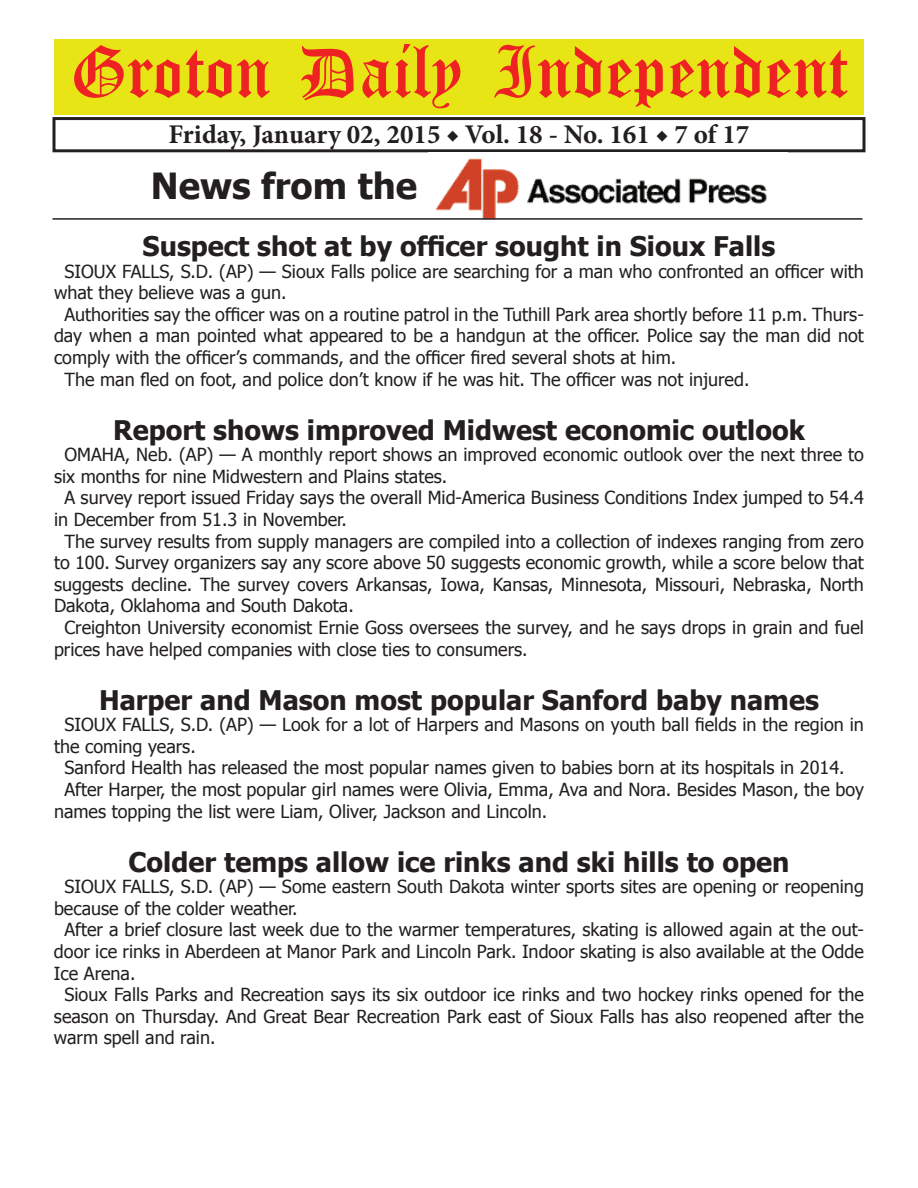
<style>
.page{position:relative;width:918px;height:1188px;background:#fff}
.page>*{position:absolute;margin:0;border:0;box-sizing:border-box;transform-origin:0 0}
.t1{font:54px "Old English Five";color:#ee2123}
.t2{font:700 36px "Tahoma";color:#231f20}
.t3{font:700 27px "Tahoma";color:#231f20}
.t4{font:700 27px "Minion Pro";color:#231f20}
.t5{font:18px "Tahoma";color:#231f20}
</style>
<div class="page">
<div style="left:52px;top:117px;width:814px;height:35px;border:3px solid #231f20"></div>
<div style="left:54px;top:40px;width:810px;height:75px;background:#e7e515"></div>
<img style="left:435px;top:158px;width:332px;height:60px">
<hr style="left:52px;top:218px;width:810px;height:2px;background:#231f20">
<h1 class="t1" style="left:70px;top:47px;width:779px">Groton Daily Independent</h1>
<h3 class="t4" style="left:169px;top:116px;width:582px">Friday, January 02, 2015 ◆ Vol. 18 - No. 161 ◆ 7 of 17</h3>
<h2 class="t2" style="left:151px;top:161px;width:268px">News from the</h2>
<h3 class="t3" style="left:143px;top:227px;width:634px">Suspect shot at by officer sought in Sioux Falls</h3>
<p class="t5" style="left:64px;top:259px;width:801px">SIOUX FALLS, S.D. (AP) — Sioux Falls police are searching for a man who confronted an officer with</p>
<p class="t5" style="left:54px;top:281px;width:234px">what they believe was a gun.</p>
<p class="t5" style="left:64px;top:302px;width:801px">Authorities say the officer was on a routine patrol in the Tuthill Park area shortly before 11 p.m. Thurs-</p>
<p class="t5" style="left:54px;top:324px;width:811px">day when a man pointed what appeared to be a handgun at the officer. Police say the man did not</p>
<p class="t5" style="left:54px;top:345px;width:624px">comply with the officer’s commands, and the officer fired several shots at him.</p>
<p class="t5" style="left:64px;top:367px;width:687px">The man fled on foot, and police don’t know if he was hit. The officer was not injured.</p>
<h3 class="t3" style="left:113px;top:411px;width:693px">Report shows improved Midwest economic outlook</h3>
<p class="t5" style="left:64px;top:443px;width:801px">OMAHA, Neb. (AP) — A monthly report shows an improved economic outlook over the next three to</p>
<p class="t5" style="left:54px;top:464px;width:395px">six months for nine Midwestern and Plains states.</p>
<p class="t5" style="left:64px;top:486px;width:801px">A survey report issued Friday says the overall Mid-America Business Conditions Index jumped to 54.4</p>
<p class="t5" style="left:54px;top:507px;width:294px">in December from 51.3 in November.</p>
<p class="t5" style="left:64px;top:529px;width:801px">The survey results from supply managers are compiled into a collection of indexes ranging from zero</p>
<p class="t5" style="left:54px;top:551px;width:811px">to 100. Survey organizers say any score above 50 suggests economic growth, while a score below that</p>
<p class="t5" style="left:54px;top:572px;width:812px">suggests decline. The survey covers Arkansas, Iowa, Kansas, Minnesota, Missouri, Nebraska, North</p>
<p class="t5" style="left:54px;top:594px;width:301px">Dakota, Oklahoma and South Dakota.</p>
<p class="t5" style="left:64px;top:615px;width:801px">Creighton University economist Ernie Goss oversees the survey, and he says drops in grain and fuel</p>
<p class="t5" style="left:54px;top:637px;width:475px">prices have helped companies with close ties to consumers.</p>
<h3 class="t3" style="left:99px;top:681px;width:721px">Harper and Mason most popular Sanford baby names</h3>
<p class="t5" style="left:64px;top:713px;width:801px">SIOUX FALLS, S.D. (AP) — Look for a lot of Harpers and Masons on youth ball fields in the region in</p>
<p class="t5" style="left:54px;top:734px;width:143px">the coming years.</p>
<p class="t5" style="left:64px;top:756px;width:782px">Sanford Health has released the most popular names given to babies born at its hospitals in 2014.</p>
<p class="t5" style="left:64px;top:777px;width:801px">After Harper, the most popular girl names were Olivia, Emma, Ava and Nora. Besides Mason, the boy</p>
<p class="t5" style="left:54px;top:799px;width:495px">names topping the list were Liam, Oliver, Jackson and Lincoln.</p>
<h3 class="t3" style="left:129px;top:843px;width:662px">Colder temps allow ice rinks and ski hills to open</h3>
<p class="t5" style="left:64px;top:875px;width:801px">SIOUX FALLS, S.D. (AP) — Some eastern South Dakota winter sports sites are opening or reopening</p>
<p class="t5" style="left:54px;top:896px;width:245px">because of the colder weather.</p>
<p class="t5" style="left:64px;top:918px;width:801px">After a brief closure last week due to the warmer temperatures, skating is allowed again at the out-</p>
<p class="t5" style="left:54px;top:939px;width:811px">door ice rinks in Aberdeen at Manor Park and Lincoln Park. Indoor skating is also available at the Odde</p>
<p class="t5" style="left:54px;top:961px;width:83px">Ice Arena.</p>
<p class="t5" style="left:64px;top:983px;width:801px">Sioux Falls Parks and Recreation says its six outdoor ice rinks and two hockey rinks opened for the</p>
<p class="t5" style="left:54px;top:1004px;width:811px">season on Thursday. And Great Bear Recreation Park east of Sioux Falls has also reopened after the</p>
<p class="t5" style="left:54px;top:1026px;width:163px">warm spell and rain.</p>
</div>
